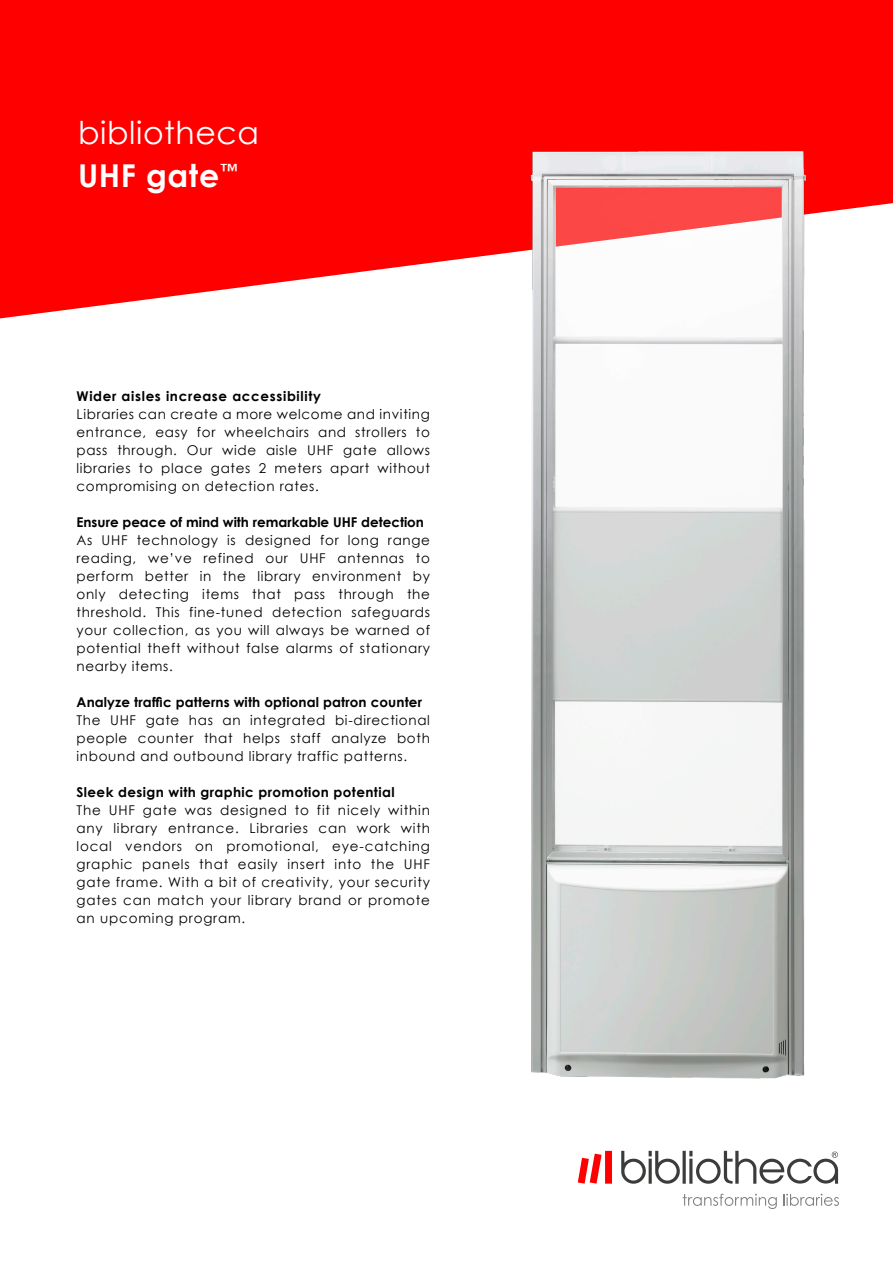
<style>
.page{position:relative;width:893px;height:1263px;background:#fff}
.page>*{position:absolute;margin:0;border:0;box-sizing:border-box;transform-origin:0 0}
.t1{font:31.5px "Century Gothic";letter-spacing:.02em;color:#fff}
.t2{font:700 31.5px "Century Gothic";letter-spacing:.02em;color:#fff}
.t3{font:13.5px/18px "Century Gothic";letter-spacing:.05em;color:#000001;text-align:justify}
.t4{font:700 13.5px "Century Gothic";letter-spacing:.01em;color:#000001}
.t5{font:700 13.5px "Century Gothic";letter-spacing:.03em;color:#000001}
.t6{font:700 13.5px "Century Gothic";letter-spacing:.05em;color:#000001}
</style>
<div class="page">
<svg style="left:683px;top:1194px;width:94px;height:15px"></svg>
<svg style="left:783px;top:1194px;width:56px;height:12px"></svg>
<svg style="left:621px;top:1151px;width:59px;height:33px"></svg>
<hr style="left:683px;top:1151px;width:3px;height:33px;background:#3c3c3b">
<svg style="left:689px;top:1151px;width:149px;height:33px"></svg>
<svg style="left:578px;top:1151px;width:34px;height:33px"></svg>
<svg style="left:0;top:0;width:893px;height:318px;fill:#f00"></svg>
<img style="left:500px;top:126px;width:339px;height:953px">
<p class="t1" style="left:78px;top:113px;width:183px">bibliotheca</p>
<p class="t2" style="left:78px;top:156px;width:162px">UHF gate<sup>™</sup></p>
<p class="t6" style="left:77px;top:388px;width:246px">Wider aisles increase accessibility</p>
<p class="t3" style="left:77px;top:405px;width:355px">Libraries can create a more welcome and inviting entrance, easy for wheelchairs and strollers to pass through. Our wide aisle UHF gate allows libraries to place gates 2 meters apart without compromising on detection rates.</p>
<p class="t4" style="left:77px;top:514px;width:349px">Ensure peace of mind with remarkable UHF detection</p>
<p class="t3" style="left:77px;top:531px;width:355px">As UHF technology is designed for long range reading, we’ve refined our UHF antennas to perform better in the library environment by only detecting items that pass through the threshold. This fine-tuned detection safeguards your collection, as you will always be warned of potential theft without false alarms of stationary nearby items.</p>
<p class="t4" style="left:77px;top:694px;width:347px">Analyze traffic patterns with optional patron counter</p>
<p class="t3" style="left:77px;top:711px;width:355px">The UHF gate has an integrated bi-directional people counter that helps staff analyze both inbound and outbound library traffic patterns.</p>
<p class="t5" style="left:77px;top:784px;width:320px">Sleek design with graphic promotion potential</p>
<p class="t3" style="left:77px;top:801px;width:355px">The UHF gate was designed to fit nicely within any library entrance. Libraries can work with local vendors on promotional, eye-catching graphic panels that easily insert into the UHF gate frame. With a bit of creativity, your security gates can match your library brand or promote an upcoming program.</p>
</div>
